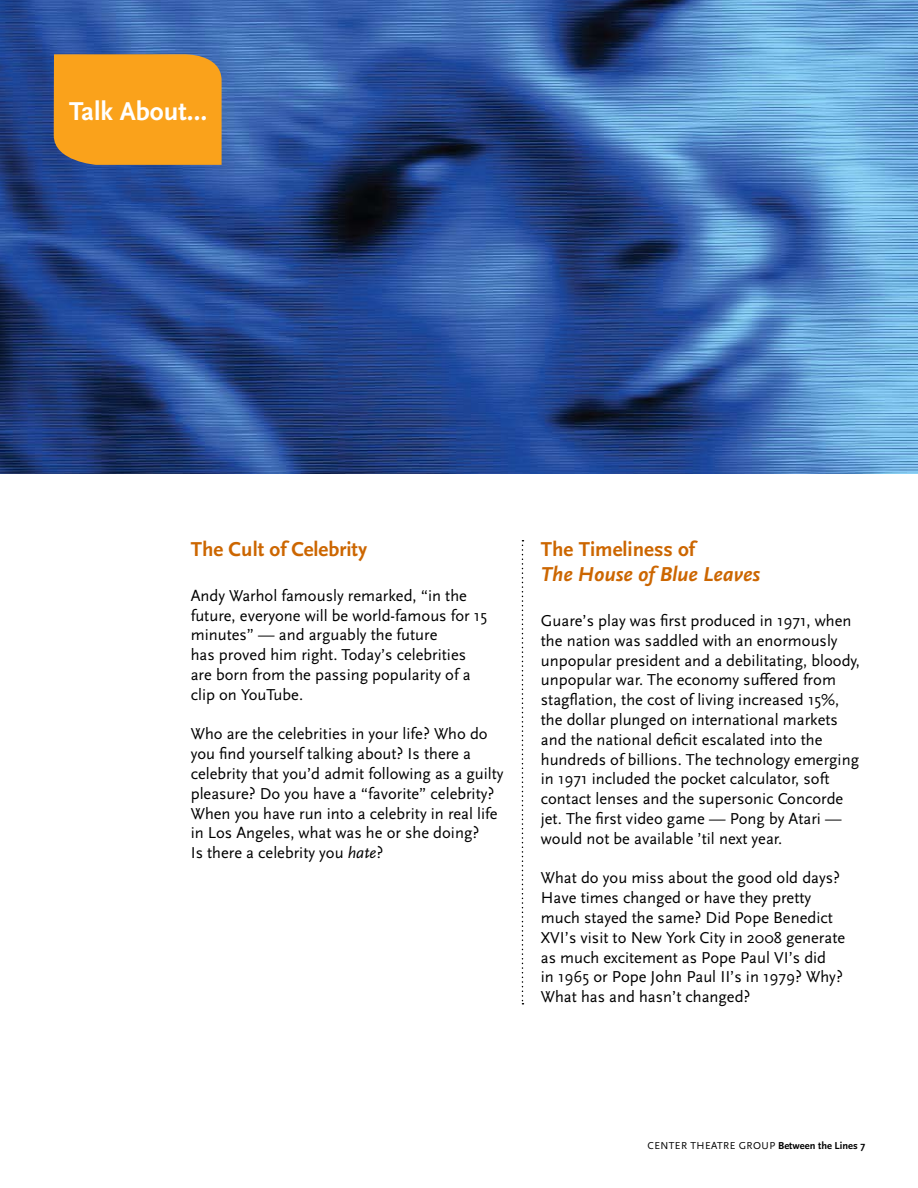
<style>
.page{position:relative;width:918px;height:1188px;background:#fff}
.page>*{position:absolute;margin:0;border:0;box-sizing:border-box;transform-origin:0 0}
.t1{font:700 27px "Scala Sans Pro";color:#fff}
.t2{font:700 21px "Scala Sans Pro";color:#c60}
.t3{font:italic 700 21px "Scala Sans Pro";color:#c60}
.t4{font:16.5px/19.8px "Scala Sans Pro";color:#000}
.t5{font:700 10.5px "Scala Sans Pro";color:#000}
.t6{font:10.5px "Scala Sans Pro";color:#000}
.s1{font-style:italic}
.s2{font-weight:400}
</style>
<div class="page">
<img style="left:0;top:0;width:918px;height:473px">
<div style="left:54px;top:54px;width:168px;height:111px;background:#faa21b"></div>
<svg style="left:522px;top:540px;width:1px;height:465px"></svg>
<h1 class="t1" style="left:69px;top:95px;width:139px">Talk About…</h1>
<p class="t2" style="left:191px;top:536px;width:178px">The Cult of Celebrity</p>
<p class="t4" style="left:191px;top:585px;width:298px">Andy Warhol famously remarked, “in the future, everyone will be world-famous for 15 minutes” — and arguably the future<br>has proved him right. Today’s celebrities are born from the passing popularity of a clip on YouTube.</p>
<p class="t4" style="left:191px;top:724px;width:314px">Who are the celebrities in your life? Who do you find yourself talking about? Is there a celebrity that you’d admit following as a guilty pleasure? Do you have a “favorite” celebrity?<br>When you have run into a celebrity in real life in Los Angeles, what was he or she doing?<br>Is there a celebrity you <span class="s1">hate</span>?</p>
<p class="t2" style="left:541px;top:536px;width:156px">The Timeliness of</p>
<p class="t3" style="left:541px;top:562px;width:221px">The House ofBlue Leaves</p>
<p class="t4" style="left:541px;top:611px;width:321px">Guare’s play was first produced in 1971, when the nation was saddled with an enormously unpopular president and a debilitating, bloody, unpopular war. The economy suffered from stagflation, the cost of living increased 15%, the dollar plunged on international markets and the national deficit escalated into the hundreds of billions. The technology emerging in 1971 included the pocket calculator, soft contact lenses and the supersonic Concorde jet. The first video game — Pong by Atari — would not be available ’til next year.</p>
<p class="t4" style="left:541px;top:868px;width:306px">What do you miss about the good old days?<br>Have times changed or have they pretty much stayed the same? Did Pope Benedict XVI’s visit to New York City in 2008 generate as much excitement as Pope Paul VI’s did<br>in 1965 or Pope John Paul II’s in 1979? Why?<br>What has and hasn’t changed?</p>
<p class="t6" style="left:648px;top:1139px;width:15px">Center</p>
<p class="t6" style="left:691px;top:1139px;width:14px">Theatre</p>
<p class="t5" style="left:739px;top:1139px;width:128px"><span class="s2">Gro up</span> Between the Lines 7</p>
</div>
